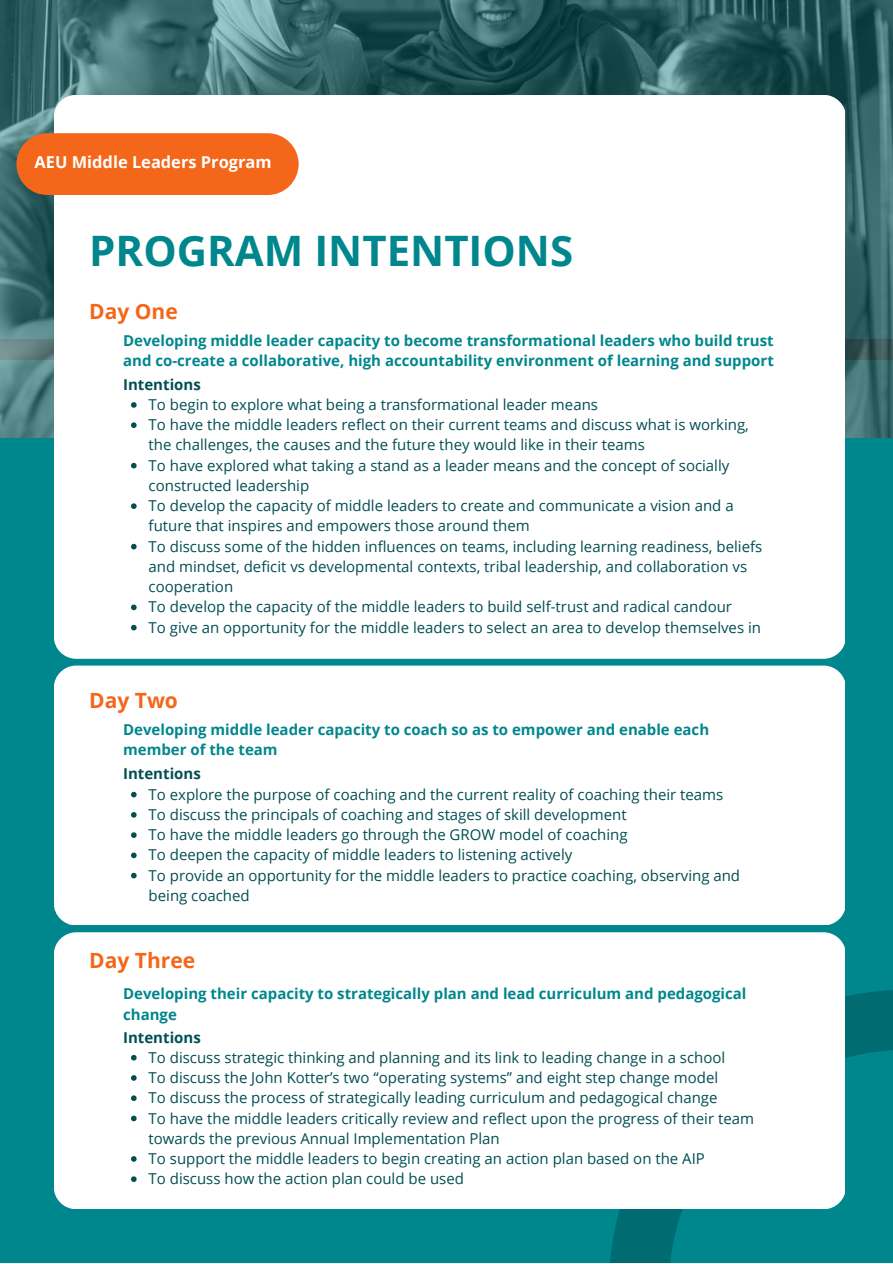
<style>
.page{position:relative;width:893px;height:1264px;background:#fff}
.page>*{position:absolute;margin:0;border:0;box-sizing:border-box;transform-origin:0 0}
.t1{font:700 42px "Open Sans";color:#00878d}
.t2{font:700 21px "Open Sans";color:#f46619}
.t3{font:700 16.5px "Open Sans";color:#fff}
.t4{font:15px/20.2px "Open Sans";color:#024e52}
.t5{font:700 15px/20.2px "Open Sans";color:#00878d}
.t6{font:700 15px "Open Sans";color:#024e52}
</style>
<div class="page">
<div style="left:0;top:0;width:892px;height:1262px;background:#00878d"></div>
<img style="left:0;top:0;width:892px;height:438px">
<svg style="left:608px;top:989px;width:284px;height:273px"></svg>
<div style="left:54px;top:95px;width:790px;height:563px;background:#fff;border-radius:22px"></div>
<div style="left:16px;top:133px;width:282px;height:62px;background:#f46619;border-radius:31px"></div>
<svg style="left:131px;top:402px;width:6px;height:6px"></svg>
<svg style="left:131px;top:422px;width:6px;height:6px"></svg>
<svg style="left:131px;top:463px;width:6px;height:5px"></svg>
<svg style="left:131px;top:503px;width:6px;height:6px"></svg>
<svg style="left:131px;top:544px;width:6px;height:5px"></svg>
<svg style="left:131px;top:604px;width:6px;height:6px"></svg>
<svg style="left:131px;top:625px;width:6px;height:5px"></svg>
<div style="left:54px;top:665px;width:790px;height:260px;background:#fff;border-radius:22px"></div>
<svg style="left:131px;top:791px;width:6px;height:6px"></svg>
<svg style="left:131px;top:812px;width:6px;height:5px"></svg>
<svg style="left:131px;top:832px;width:6px;height:6px"></svg>
<svg style="left:131px;top:852px;width:6px;height:6px"></svg>
<svg style="left:131px;top:872px;width:6px;height:6px"></svg>
<div style="left:54px;top:932px;width:790px;height:276px;background:#fff;border-radius:22px"></div>
<svg style="left:131px;top:1054px;width:6px;height:6px"></svg>
<svg style="left:131px;top:1075px;width:6px;height:5px"></svg>
<svg style="left:131px;top:1095px;width:6px;height:5px"></svg>
<svg style="left:131px;top:1115px;width:6px;height:6px"></svg>
<svg style="left:131px;top:1156px;width:6px;height:5px"></svg>
<svg style="left:131px;top:1176px;width:6px;height:5px"></svg>
<p class="t3" style="left:34px;top:151px;width:239px">AEU Middle Leaders Program</p>
<h1 class="t1" style="left:89px;top:221px;width:485px">PROGRAM INTENTIONS</h1>
<h2 class="t2" style="left:89px;top:296px;width:90px">Day One</h2>
<p class="t5" style="left:123px;top:329px;width:652px">Developing middle leader capacity to become transformational leaders who build trust and co-create a collaborative, high accountability environment of learning and support</p>
<p class="t4" style="left:149px;top:394px;width:615px">To begin to explore what being a transformational leader means<br>To have the middle leaders reflect on their current teams and discuss what is working, the challenges, the causes and the future they would like in their teams<br>To have explored what taking a stand as a leader means and the concept of socially constructed leadership<br>To develop the capacity of middle leaders to create and communicate a vision and a future that inspires and empowers those around them<br>To discuss some of the hidden influences on teams, including learning readiness, beliefs and mindset, deficit vs developmental contexts, tribal leadership, and collaboration vs cooperation<br>To develop the capacity of the middle leaders to build self-trust and radical candour<br>To give an opportunity for the middle leaders to select an area to develop themselves in</p>
<p class="t6" style="left:123px;top:374px;width:79px">Intentions</p>
<h2 class="t2" style="left:89px;top:686px;width:90px">Day Two</h2>
<p class="t5" style="left:123px;top:719px;width:587px">Developing middle leader capacity to coach so as to empower and enable each member of the team</p>
<p class="t4" style="left:149px;top:783px;width:593px">To explore the purpose of coaching and the current reality of coaching their teams To discuss the principals of coaching and stages of skill development<br>To have the middle leaders go through the GROW model of coaching<br>To deepen the capacity of middle leaders to listening actively<br>To provide an opportunity for the middle leaders to practice coaching, observing and being coached</p>
<p class="t6" style="left:123px;top:763px;width:79px">Intentions</p>
<h2 class="t2" style="left:89px;top:946px;width:107px">Day Three</h2>
<p class="t5" style="left:123px;top:983px;width:625px">Developing their capacity to strategically plan and lead curriculum and pedagogical change</p>
<p class="t4" style="left:149px;top:1046px;width:607px">To discuss strategic thinking and planning and its link to leading change in a school<br>To discuss the John Kotter’s two “operating systems” and eight step change model<br>To discuss the process of strategically leading curriculum and pedagogical change<br>To have the middle leaders critically review and reflect upon the progress of their team towards the previous Annual Implementation Plan<br>To support the middle leaders to begin creating an action plan based on the AIP<br>To discuss how the action plan could be used</p>
<p class="t6" style="left:123px;top:1026px;width:79px">Intentions</p>
</div>
